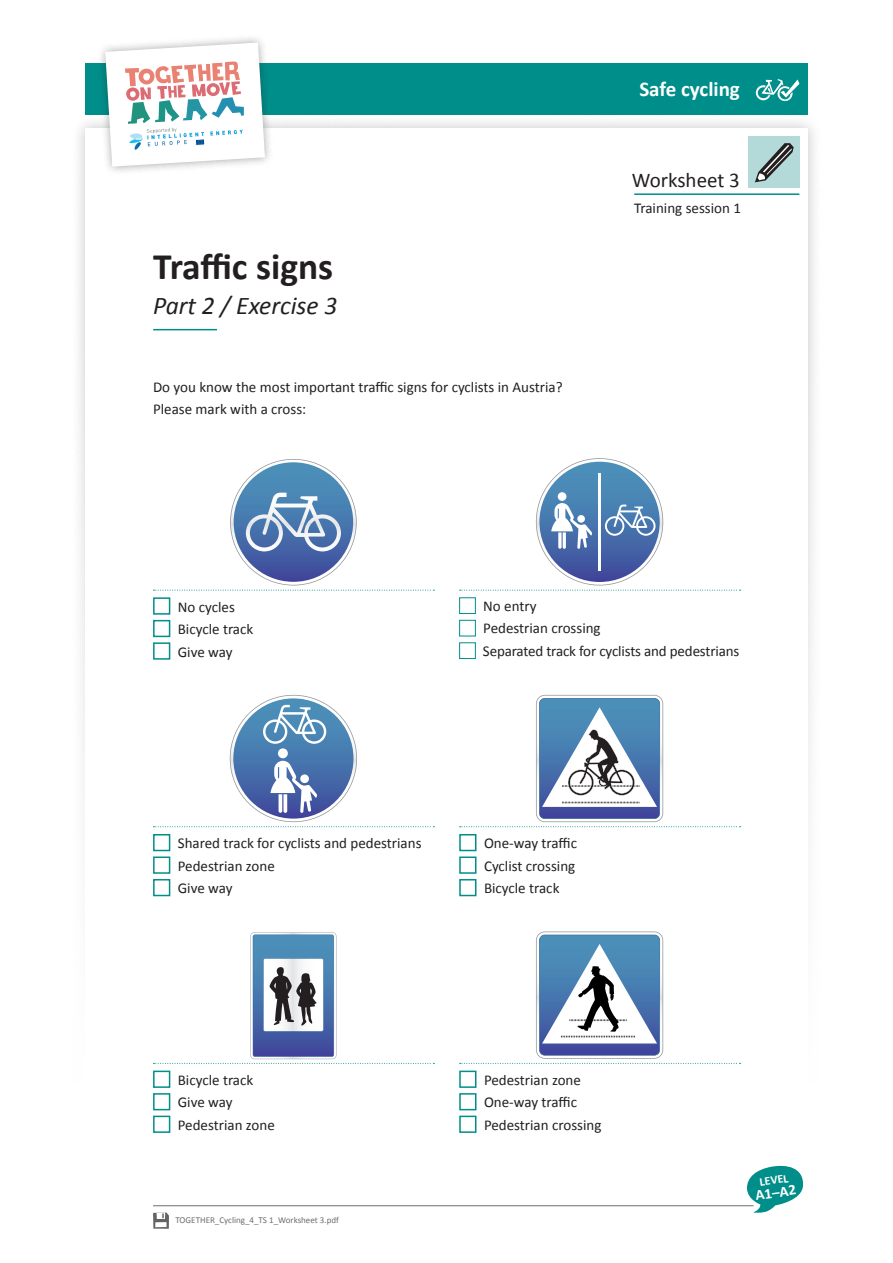
<style>
.page{position:relative;width:893px;height:1263px;background:#fff}
.page>*{position:absolute;margin:0;border:0;box-sizing:border-box;transform-origin:0 0}
.t1{font:700 37.5px "Calibri";color:#231f20}
.t2{font:italic 25.5px "Calibri";color:#231f20}
.t3{font:700 21px "Calibri";color:#fff}
.t4{font:21px "Calibri";color:#231f20}
.t5{font:15px/22.5px "Calibri";color:#231f20}
.t6{font:700 15px "Calibri";color:#fff}
.t7{font:700 12px "Calibri";color:#fff}
.t8{font:9px "Calibri";color:#6c6d70}
</style>
<div class="page">
<hr style="left:153px;top:1205px;width:600px;height:1px;background:#6c6d70">
<svg style="left:747px;top:1165px;width:56px;height:48px"></svg>
<div style="left:85px;top:64px;width:723px;height:51px;background:#008e8a"></div>
<div style="left:748px;top:136px;width:51px;height:51px;background:#b4d9d9"></div>
<svg style="left:756px;top:79px;width:43px;height:23px"></svg>
<div style="left:96px;top:33px;width:177px;height:142px;background:#231f20;opacity:.4"></div>
<svg style="left:102px;top:39px;width:166px;height:131px"></svg>
<svg style="left:153px;top:1212px;width:16px;height:17px"></svg>
<svg style="left:755px;top:143px;width:39px;height:39px"></svg>
<hr style="left:634px;top:193px;width:165px;height:2px;background:#008e8a">
<svg style="left:153px;top:459px;width:281px;height:132px"></svg>
<svg style="left:460px;top:458px;width:280px;height:133px"></svg>
<hr style="left:598px;top:473px;width:3px;height:98px;background:#fff">
<div style="left:153px;top:597px;width:17px;height:18px;border:2px solid #008e8a"></div>
<div style="left:153px;top:620px;width:17px;height:17px;border:2px solid #008e8a"></div>
<div style="left:153px;top:642px;width:17px;height:18px;border:2px solid #008e8a"></div>
<div style="left:459px;top:597px;width:17px;height:17px;border:1px solid #008e8a"></div>
<div style="left:459px;top:620px;width:17px;height:16px;border:1px solid #008e8a"></div>
<div style="left:459px;top:642px;width:17px;height:17px;border:1px solid #008e8a"></div>
<svg style="left:153px;top:695px;width:281px;height:132px"></svg>
<svg style="left:460px;top:695px;width:280px;height:132px"></svg>
<div style="left:153px;top:834px;width:17px;height:17px;border:2px solid #008e8a"></div>
<div style="left:153px;top:856px;width:17px;height:18px;border:2px solid #008e8a"></div>
<div style="left:153px;top:879px;width:17px;height:17px;border:2px solid #008e8a"></div>
<div style="left:459px;top:834px;width:17px;height:17px;border:2px solid #008e8a"></div>
<div style="left:459px;top:856px;width:17px;height:18px;border:2px solid #008e8a"></div>
<div style="left:459px;top:879px;width:17px;height:17px;border:2px solid #008e8a"></div>
<svg style="left:153px;top:932px;width:281px;height:132px"></svg>
<svg style="left:460px;top:931px;width:280px;height:133px"></svg>
<div style="left:153px;top:1070px;width:17px;height:18px;border:2px solid #008e8a"></div>
<div style="left:153px;top:1093px;width:17px;height:17px;border:2px solid #008e8a"></div>
<div style="left:153px;top:1115px;width:17px;height:18px;border:2px solid #008e8a"></div>
<div style="left:459px;top:1070px;width:17px;height:18px;border:2px solid #008e8a"></div>
<div style="left:459px;top:1093px;width:17px;height:17px;border:2px solid #008e8a"></div>
<div style="left:459px;top:1115px;width:17px;height:18px;border:2px solid #008e8a"></div>
<hr style="left:153px;top:329px;width:64px;height:1px;background:#008e8a">
<h1 class="t1" style="left:153px;top:243px;width:182px">Traffic signs</h1>
<h2 class="t2" style="left:153px;top:289px;width:186px">Part 2 / Exercise 3</h2>
<p class="t5" style="left:153px;top:375px;width:411px">Do you know the most important traffic signs for cyclists in Austria?<br>Please mark with a cross:</p>
<h3 class="t3" style="left:639px;top:76px;width:102px">Safe cycling</h3>
<h3 class="t4" style="left:632px;top:167px;width:110px">Worksheet 3</h3>
<p class="t5" style="left:634px;top:196px;width:108px">Training session 1</p>
<p class="t5" style="left:178px;top:595px;width:77px">No cycles<br>Bicycle track<br>Give way</p>
<p class="t5" style="left:483px;top:594px;width:258px">No entry<br>Pedestrian crossing<br>Separated track for cyclists and pedestrians</p>
<p class="t5" style="left:178px;top:831px;width:245px">Shared track for cyclists and pedestrians<br>Pedestrian zone<br>Give way</p>
<p class="t5" style="left:484px;top:831px;width:95px;text-align:justify">One-way traffic Cyclist crossing Bicycle track</p>
<p class="t5" style="left:178px;top:1068px;width:98px">Bicycle track<br>Give way<br>Pedestrian zone</p>
<p class="t5" style="left:484px;top:1068px;width:119px">Pedestrian zone<br>One-way traffic<br>Pedestrian crossing</p>
<p class="t8" style="left:176px;top:1214px;width:165px">TOGETHER_Cycling_4_TS 1_Worksheet 3.pdf</p>
<p class="t7" style="left:759px;top:1174px;width:30px;rotate:-8deg">LEVEL</p>
<p class="t6" style="left:754px;top:1186px;width:42px;rotate:-8deg">A1–A2</p>
</div>
